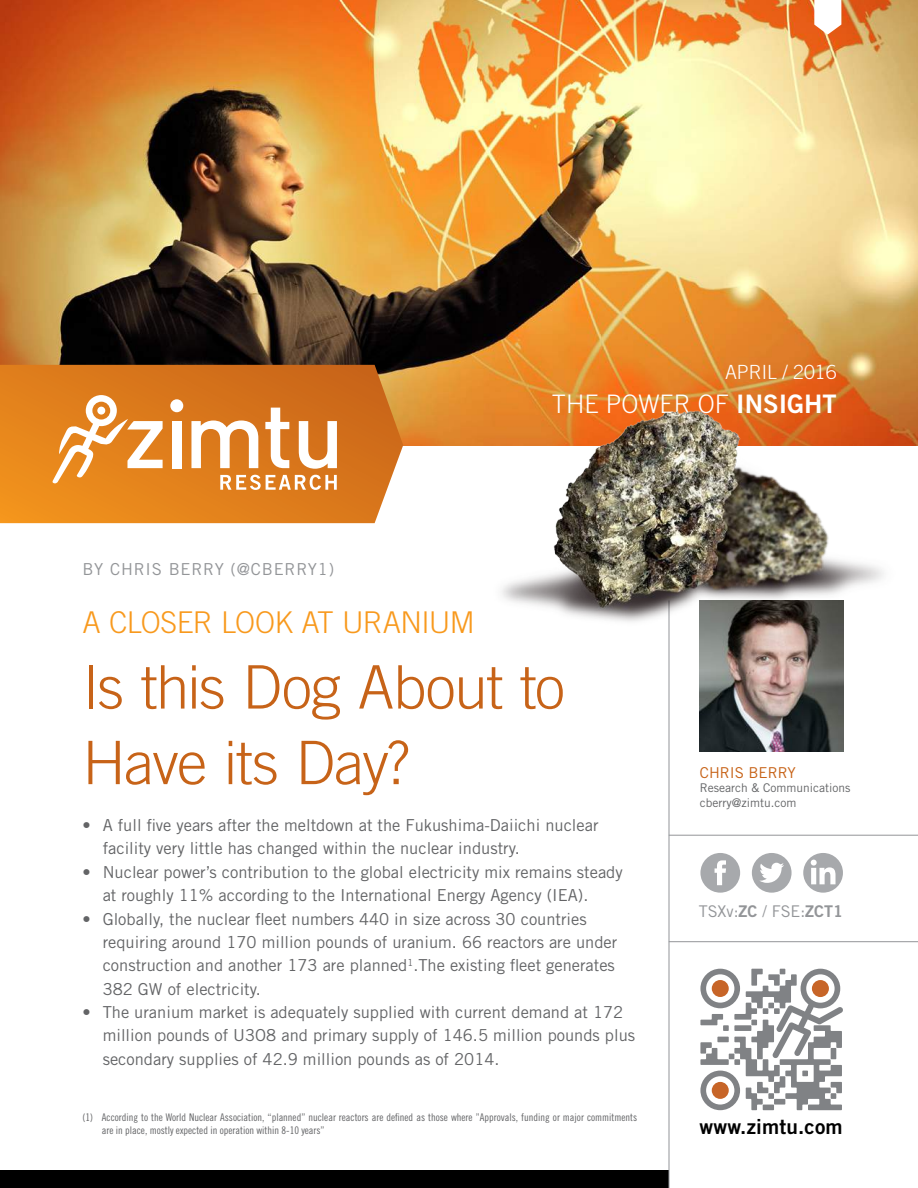
<style>
.page{position:relative;width:918px;height:1188px;background:#fff}
.page>*{position:absolute;margin:0;border:0;box-sizing:border-box;transform-origin:0 0}
.t1{font:300 60px/75.6px "Trade Gothic LT Std";letter-spacing:-.025em;color:#c76318}
.t2{font:300 30px "Trade Gothic LT Std";letter-spacing:-.02em;color:#f8991d}
.t3{font:300 25.5px "Trade Gothic LT Std";color:#fff}
.t4{font:20.55px "Trade Gothic LT Std Bd 2";letter-spacing:.01em;color:#000}
.t5{font:300 19.5px "Trade Gothic LT Std";letter-spacing:-.005em;color:#fff}
.t6{font:16.5px/23.4px "Trade Gothic LT Std";color:#636466}
.t7{font:16.5px "Trade Gothic LT Std";letter-spacing:.05em;color:#939598}
.t8{font:16.2px "Trade Gothic LT Std";color:#939598}
.t9{font:15px "Trade Gothic LT Std";color:#c76318}
.t10{font:12px/14.4px "Trade Gothic LT Std";color:#636466}
.t11{font:10.5px/12.6px "Trade Gothic LT Std Cn 18";color:#636466}
.s1{font-family:"Trade Gothic LT Std Bd 2";font-weight:400}
.s2{font-family:"Trade Gothic LT Std Bd 2"}
</style>
<div class="page">
<img style="left:0;top:0;width:918px;height:445px">
<svg style="left:0;top:365px;width:403px;height:158px;background:#dc7d21"></svg>
<svg style="left:700px;top:969px;width:143px;height:141px"></svg>
<svg style="left:220px;top:475px;width:117px;height:15px"></svg>
<div style="left:172px;top:421px;width:10px;height:47px;background:#fff"></div>
<svg style="left:191px;top:421px;width:67px;height:47px"></svg>
<svg style="left:265px;top:408px;width:24px;height:60px"></svg>
<svg style="left:299px;top:421px;width:38px;height:48px"></svg>
<div style="left:170px;top:399px;width:13px;height:13px;background:#fff;border-radius:50%"></div>
<svg style="left:52px;top:395px;width:111px;height:88px"></svg>
<div style="left:1px;top:1171px;width:668px;height:17px;background:#000"></div>
<svg style="left:814px;top:0;width:27px;height:35px"></svg>
<hr style="left:669px;top:600px;width:1px;height:588px;background:#939598">
<hr style="left:669px;top:941px;width:249px;height:1px;background:#939598">
<hr style="left:669px;top:835px;width:249px;height:1px;background:#939598">
<img style="left:700px;top:646px;width:144px;height:106px">
<img style="left:460px;top:356px;width:458px;height:290px">
<svg style="left:752px;top:853px;width:40px;height:40px"></svg>
<svg style="left:700px;top:853px;width:40px;height:40px"></svg>
<svg style="left:803px;top:853px;width:40px;height:40px"></svg>
<p class="t7" style="left:82px;top:560px;width:253px">BY CHRIS BERRY (@CBERRY1)</p>
<p class="t5" style="left:725px;top:361px;width:113px">APRIL / 2016</p>
<h3 class="t3" style="left:552px;top:389px;width:286px">THE POWER OF <span class="s1">INSIGHT</span></h3>
<h2 class="t2" style="left:82px;top:605px;width:394px">A CLOSER LOOK AT URANIUM</h2>
<h1 class="t1" style="left:82px;top:649px;width:484px">Is this Dog About to<br>Have its Day?</h1>
<p class="t6" style="left:103px;top:813px;width:497px;text-indent:-20px">• A full five years after the meltdown at the Fukushima-Daiichi nuclear facility very little has changed within the nuclear industry.</p>
<p class="t6" style="left:103px;top:860px;width:522px;text-indent:-20px">• Nuclear power’s contribution to the global electricity mix remains steady at roughly 11% according to the International Energy Agency (IEA).</p>
<p class="t6" style="left:103px;top:907px;width:516px;text-indent:-20px">• Globally, the nuclear fleet numbers 440 in size across 30 countries requiring around 170 million pounds of uranium. 66 reactors are under construction and another 173 are planned<sup>1</sup>.The existing fleet generates 382 GW of electricity.</p>
<p class="t6" style="left:103px;top:1000px;width:534px;text-indent:-20px">• The uranium market is adequately supplied with current demand at 172 million pounds of U3O8 and primary supply of 146.5 million pounds plus secondary supplies of 42.9 million pounds as of 2014.</p>
<p class="t11" style="left:102px;top:1111px;width:537px;text-indent:-19px">(1) According to the World Nuclear Association, “planned” nuclear reactors are defined as those where ”Approvals, funding or major commitments are in place, mostly expected in operation within 8-10 years”</p>
<p class="t9" style="left:700px;top:764px;width:97px">CHRIS BERRY</p>
<p class="t10" style="left:700px;top:781px;width:152px">Research &amp; Communications cberry@zimtu.com</p>
<p class="t8" style="left:699px;top:901px;width:146px">TSXv:<span class="s2">ZC</span> / FSE:<span class="s2">ZCT1</span></p>
<p class="t4" style="left:700px;top:1114px;width:145px">www.zimtu.com</p>
</div>
